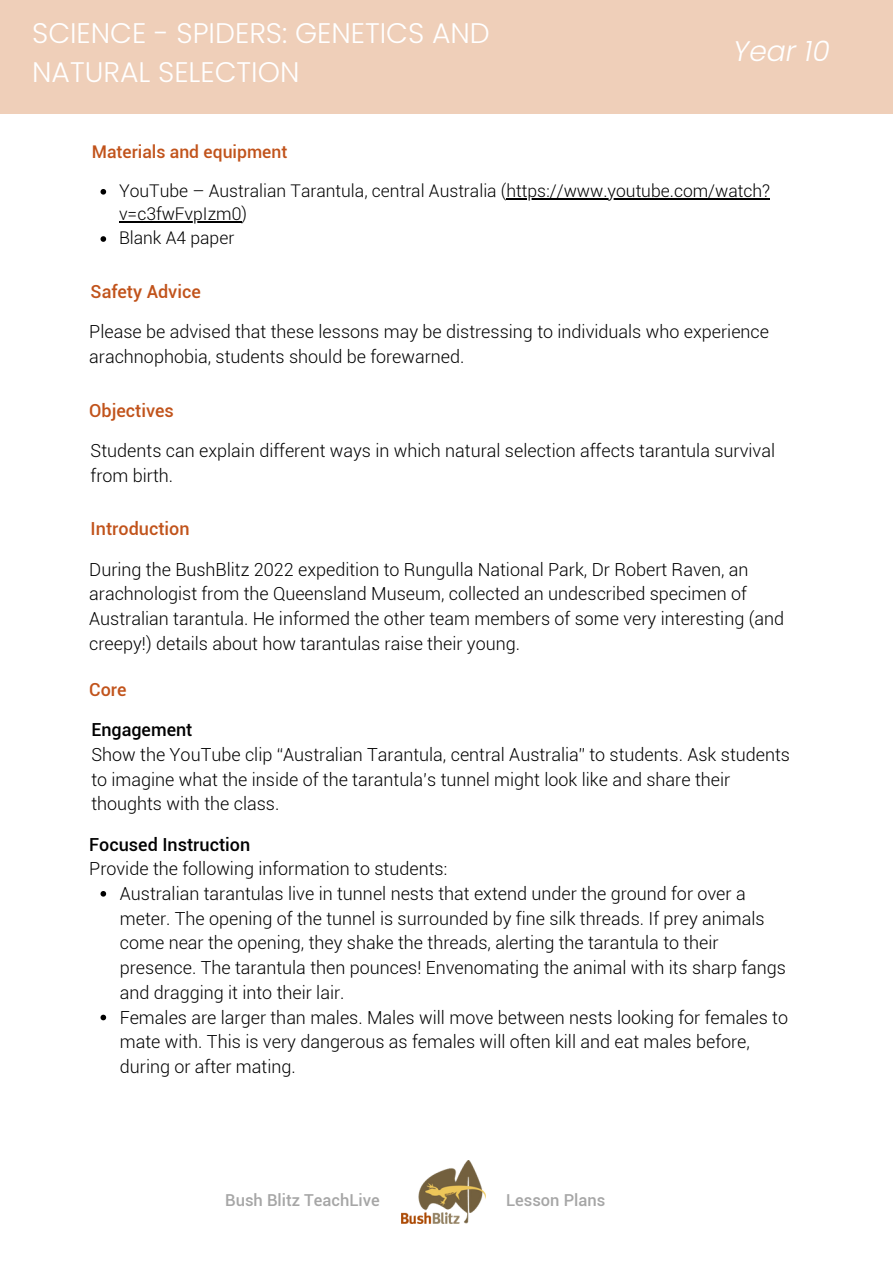
<style>
.page{position:relative;width:893px;height:1264px;background:#fff}
.page>*{position:absolute;margin:0;border:0;box-sizing:border-box;transform-origin:0 0}
.t1{font:300 28.35px/39.3px "Poppins";color:#fff}
.t2{font:italic 300 28.35px "Poppins";color:#fff}
.t3{font:300 18px/24.8px "Roboto";color:#000}
.t4{font:500 18px "Roboto";color:#c1531b}
.t5{font:500 18px "Roboto";color:#000}
.t6{font:300 17.55px/23.5px "Roboto";color:#000}
.t7{font:500 17.55px "Roboto";color:#c1531b}
.t8{font:500 16.5px "Roboto";color:#a6a6a6}
</style>
<div class="page">
<div style="left:0;top:0;width:892px;height:114px;background:#efcfb9"></div>
<img style="left:401px;top:1160px;width:84px;height:63px">
<svg style="left:100px;top:189px;width:6px;height:6px"></svg>
<hr style="left:506px;top:198px;width:264px;height:1px;background:#000">
<hr style="left:119px;top:221px;width:122px;height:2px;background:#000">
<svg style="left:100px;top:236px;width:6px;height:6px"></svg>
<svg style="left:100px;top:891px;width:6px;height:5px"></svg>
<svg style="left:100px;top:1014px;width:6px;height:6px"></svg>
<p class="t1" style="left:32px;top:13px;width:459px">SCIENCE - SPIDERS: GENETICS AND<br>NATURAL SELECTION</p>
<p class="t7" style="left:92px;top:141px;width:197px">Materials and equipment</p>
<p class="t2" style="left:733px;top:31px;width:98px">Year 10</p>
<p class="t6" style="left:119px;top:179px;width:652px">YouTube – Australian Tarantula, central Australia (https://www.youtube.com/watch? v=c3fwFvpIzm0)</p>
<p class="t6" style="left:119px;top:226px;width:117px">Blank A4 paper</p>
<p class="t4" style="left:91px;top:281px;width:112px">Safety Advice</p>
<p class="t3" style="left:89px;top:319px;width:681px">Please be advised that these lessons may be distressing to individuals who experience arachnophobia, students should be forewarned.</p>
<p class="t4" style="left:89px;top:400px;width:86px">Objectives</p>
<p class="t3" style="left:91px;top:438px;width:686px">Students can explain different ways in which natural selection affects tarantula survival from birth.</p>
<p class="t4" style="left:91px;top:518px;width:100px">Introduction</p>
<p class="t3" style="left:89px;top:557px;width:696px">During the BushBlitz 2022 expedition to Rungulla National Park, Dr Robert Raven, an arachnologist from the Queensland Museum, collected an undescribed specimen of Australian tarantula. He informed the other team members of some very interesting (and creepy!) details about how tarantulas raise their young.</p>
<p class="t4" style="left:89px;top:679px;width:39px">Core</p>
<p class="t5" style="left:91px;top:719px;width:103px">Engagement</p>
<p class="t3" style="left:91px;top:742px;width:700px">Show the YouTube clip “Australian Tarantula, central Australia” to students. Ask students to imagine what the inside of the tarantula’s tunnel might look like and share their thoughts with the class.</p>
<p class="t5" style="left:89px;top:833px;width:162px">Focused Instruction</p>
<p class="t3" style="left:89px;top:856px;width:359px">Provide the following information to students:</p>
<p class="t3" style="left:120px;top:881px;width:667px">Australian tarantulas live in tunnel nests that extend under the ground for over a meter. The opening of the tunnel is surrounded by fine silk threads. If prey animals come near the opening, they shake the threads, alerting the tarantula to their presence. The tarantula then pounces! Envenomating the animal with its sharp fangs and dragging it into their lair.</p>
<p class="t3" style="left:120px;top:1005px;width:669px">Females are larger than males. Males will move between nests looking for females to mate with. This is very dangerous as females will often kill and eat males before, during or after mating.</p>
<p class="t8" style="left:225px;top:1190px;width:156px">Bush Blitz TeachLive</p>
<p class="t8" style="left:506px;top:1190px;width:101px">Lesson Plans</p>
</div>
